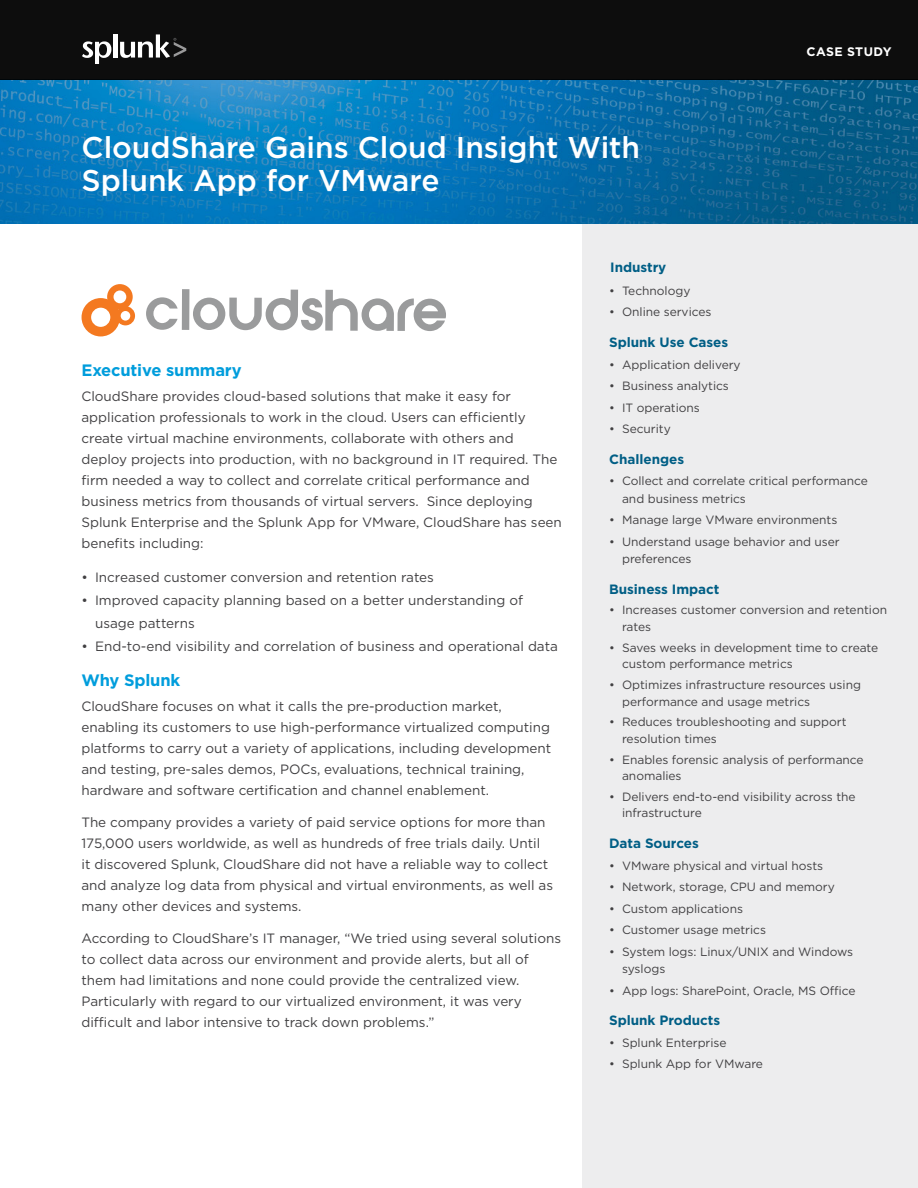
<style>
.page{position:relative;width:918px;height:1188px;background:#fff}
.page>*{position:absolute;margin:0;border:0;box-sizing:border-box;transform-origin:0 0}
.t1{font:500 30px/33px "Gotham";color:#fff}
.Blue_Subheads{font:700 16.5px "Gotham";letter-spacing:-.01em;color:#009ddc}
.Body_Text{font:13.5px/21px "Gotham";letter-spacing:-.005em;color:#414042}
.Sidebar_Subheads{font:700 13.5px "Gotham";letter-spacing:-.005em;color:#005e85}
.Sidebar_Text__Grey{font:700 13.5px "Gotham";letter-spacing:-.005em;color:#005e85}
.t2{font:700 12.3px "Gotham";letter-spacing:.03em;color:#fff}
.t3{font:12px/16.5px "Gotham";letter-spacing:-.005em;color:#414042}
</style>
<div class="page">
<div style="left:582px;top:224px;width:336px;height:964px;background:#ededee"></div>
<img style="left:0;top:80px;width:918px;height:144px">
<div style="left:0;top:0;width:918px;height:80px;background:#0d0d0d"></div>
<svg style="left:82px;top:41px;width:29px;height:23px"></svg>
<hr style="left:113px;top:34px;width:4px;height:24px;background:#fff">
<svg style="left:120px;top:34px;width:66px;height:24px"></svg>
<div style="left:182px;top:289px;width:7px;height:41px;background:#9a9b9c"></div>
<svg style="left:146px;top:297px;width:32px;height:33px"></svg>
<svg style="left:193px;top:290px;width:253px;height:41px"></svg>
<svg style="left:82px;top:284px;width:53px;height:52px"></svg>
<h1 class="t1" style="left:82px;top:131px;width:560px">CloudShare Gains Cloud Insight With<br>Splunk App for VMware</h1>
<p class="t2" style="left:807px;top:43px;width:86px">CASE STUDY</p>
<p class="Blue_Subheads" style="left:82px;top:359px;width:162px">Executive summary</p>
<p class="Body_Text" style="left:82px;top:386px;width:482px">CloudShare provides cloud-based solutions that make it easy for application professionals to work in the cloud. Users can efficiently create virtual machine environments, collaborate with others and deploy projects into production, with no background in IT required. The firm needed a way to collect and correlate critical performance and business metrics from thousands of virtual servers. Since deploying Splunk Enterprise and the Splunk App for VMware, CloudShare has seen benefits including:</p>
<p class="Body_Text" style="left:82px;top:566px;width:354px">• Increased customer conversion and retention rates</p>
<p class="Body_Text" style="left:95px;top:589px;width:430px;line-height:22.5px;text-indent:-14px">• Improved capacity planning based on a better understanding of usage patterns</p>
<p class="Body_Text" style="left:82px;top:636px;width:478px">• End-to-end visibility and correlation of business and operational data</p>
<p class="Blue_Subheads" style="left:82px;top:669px;width:100px">Why Splunk</p>
<p class="Body_Text" style="left:82px;top:695px;width:471px">CloudShare focuses on what it calls the pre-production market, enabling its customers to use high-performance virtualized computing platforms to carry out a variety of applications, including development and testing, pre-sales demos, POCs, evaluations, technical training, hardware and software certification and channel enablement.</p>
<p class="Body_Text" style="left:82px;top:811px;width:473px">The company provides a variety of paid service options for more than 175,000 users worldwide, as well as hundreds of free trials daily. Until<br>it discovered Splunk, CloudShare did not have a reliable way to collect and analyze log data from physical and virtual environments, as well as many other devices and systems.</p>
<p class="Body_Text" style="left:82px;top:927px;width:481px">According to CloudShare’s IT manager, “We tried using several solutions to collect data across our environment and provide alerts, but all of them had limitations and none could provide the centralized view.<br>Particularly with regard to our virtualized environment, it was very difficult and labor intensive to track down problems.”</p>
<p class="Sidebar_Text__Grey" style="left:610px;top:258px;width:58px">Industry</p>
<p class="t3" style="left:609px;top:282px;width:83px">• Technology</p>
<p class="t3" style="left:609px;top:304px;width:104px">• Online services</p>
<p class="Sidebar_Subheads" style="left:609px;top:333px;width:121px">Splunk Use Cases</p>
<p class="t3" style="left:609px;top:356px;width:133px">• Application delivery</p>
<p class="t3" style="left:609px;top:377px;width:121px">• Business analytics</p>
<p class="t3" style="left:609px;top:399px;width:92px">• IT operations</p>
<p class="t3" style="left:609px;top:420px;width:63px">• Security</p>
<p class="Sidebar_Subheads" style="left:609px;top:450px;width:77px">Challenges</p>
<p class="t3" style="left:622px;top:472px;width:247px;line-height:17.2px;text-indent:-13px">• Collect and correlate critical performance and business metrics</p>
<p class="t3" style="left:609px;top:511px;width:230px">• Manage large VMware environments</p>
<p class="t3" style="left:622px;top:533px;width:219px;line-height:17.2px;text-indent:-13px">• Understand usage behavior and user preferences</p>
<p class="Sidebar_Subheads" style="left:609px;top:580px;width:112px">Business Impact</p>
<p class="t3" style="left:622px;top:602px;width:267px;text-indent:-13px">• Increases customer conversion and retention rates</p>
<p class="t3" style="left:622px;top:639px;width:258px;text-indent:-13px">• Saves weeks in development time to create custom performance metrics</p>
<p class="t3" style="left:622px;top:676px;width:240px;text-indent:-13px">• Optimizes infrastructure resources using performance and usage metrics</p>
<p class="t3" style="left:622px;top:714px;width:226px;text-indent:-13px">• Reduces troubleshooting and support resolution times</p>
<p class="t3" style="left:622px;top:751px;width:243px;text-indent:-13px">• Enables forensic analysis of performance anomalies</p>
<p class="t3" style="left:622px;top:788px;width:235px;text-indent:-13px">• Delivers end-to-end visibility across the infrastructure</p>
<p class="Sidebar_Subheads" style="left:609px;top:834px;width:91px">Data Sources</p>
<p class="t3" style="left:609px;top:857px;width:216px">• VMware physical and virtual hosts</p>
<p class="t3" style="left:609px;top:878px;width:227px">• Network, storage, CPU and memory</p>
<p class="t3" style="left:609px;top:900px;width:135px">• Custom applications</p>
<p class="t3" style="left:609px;top:922px;width:158px">• Customer usage metrics</p>
<p class="t3" style="left:622px;top:943px;width:233px;line-height:17.2px;text-indent:-13px">• System logs: Linux/UNIX and Windows syslogs</p>
<p class="t3" style="left:609px;top:982px;width:248px">• App logs: SharePoint, Oracle, MS Office</p>
<p class="Sidebar_Subheads" style="left:609px;top:1012px;width:113px">Splunk Products</p>
<p class="t3" style="left:609px;top:1034px;width:119px">• Splunk Enterprise</p>
<p class="t3" style="left:609px;top:1056px;width:155px">• Splunk App for VMware</p>
</div>
